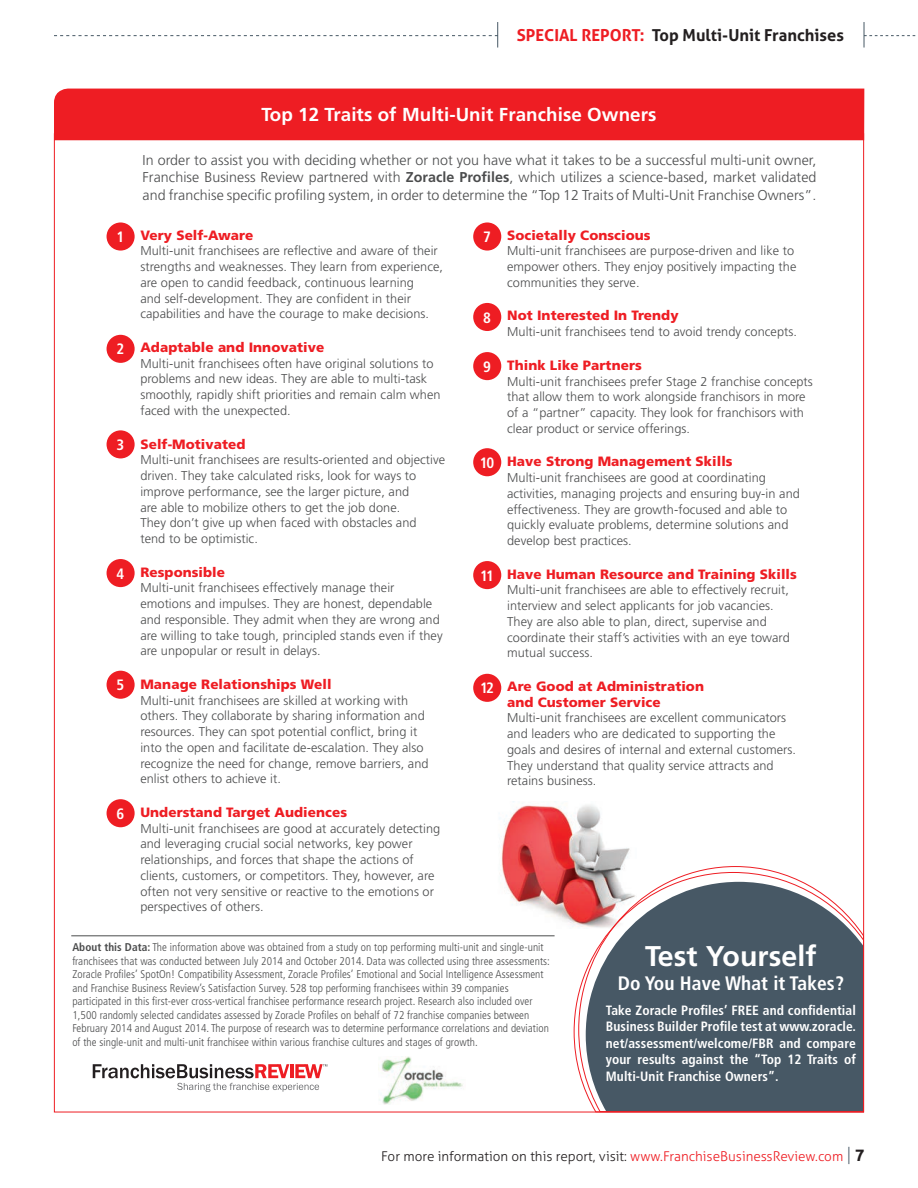
<style>
.page{position:relative;width:918px;height:1188px;background:#fff}
.page>*{position:absolute;margin:0;border:0;box-sizing:border-box;transform-origin:0 0}
.Sidebar_headline{font:700 28.5px "Frutiger LT Std";letter-spacing:.005em;color:#fff}
.Sidebar_text-new{font:700 condensed 19.5px "Frutiger LT Std";letter-spacing:.005em;color:#fff}
.Sidebar_headline-2{font:700 18.75px "Frutiger LT Std";letter-spacing:.005em;color:#fff}
.t1{font:700 16.5px "Aller";color:#231f20}
.Sidebar_text-new-2{font:700 condensed 15px "Frutiger LT Std";color:#fff}
.Sidebar_text-new-3{font:300 14.25px/17.2px "Frutiger LT Std";letter-spacing:.005em;color:#4b4c4d;text-align:justify}
._12_Traits-head{font:900 13.5px/15.8px "Frutiger LT Std";letter-spacing:.005em;color:#ee1d23}
.Sidebar_text-new-4{font:700 condensed 13.5px/16.5px "Frutiger LT Std";letter-spacing:.005em;color:#fff;text-align:justify}
.t2{font:300 13.5px "Aller";color:#231f20}
.Sidebar_text-new-5{font:300 12.75px/15.8px "Frutiger LT Std";letter-spacing:.005em;color:#4b4c4d}
.Sidebar_text-new-6{font:300 condensed 11.25px/13.5px "Frutiger LT Std";letter-spacing:.005em;color:#4b4c4d}
.s1{color:#ee1d23}
.s2{font-weight:700}
.s3{font-size:18.15px;color:#475865}
.s4{font-family:"Ubuntu";font-weight:700;font-size:16.5px}
</style>
<div class="page">
<svg style="left:54px;top:22px;width:444px;height:26px"></svg>
<svg style="left:864px;top:22px;width:52px;height:26px"></svg>
<img style="left:499px;top:805px;width:131px;height:122px">
<svg style="left:573px;top:872px;width:292px;height:241px"></svg>
<svg style="left:578px;top:866px;width:287px;height:246px;background:#6b727c"></svg>
<div style="left:107px;top:222px;width:28px;height:29px;background:#ee1d23;border-radius:50%"></div>
<div style="left:473px;top:222px;width:28px;height:29px;background:#ee1d23;border-radius:50%"></div>
<div style="left:473px;top:303px;width:28px;height:28px;background:#ee1d23;border-radius:50%"></div>
<div style="left:473px;top:352px;width:28px;height:28px;background:#ee1d23;border-radius:50%"></div>
<div style="left:473px;top:448px;width:28px;height:28px;background:#ee1d23;border-radius:50%"></div>
<div style="left:473px;top:561px;width:28px;height:28px;background:#ee1d23;border-radius:50%"></div>
<div style="left:473px;top:674px;width:28px;height:28px;background:#ee1d23;border-radius:50%"></div>
<div style="left:107px;top:335px;width:28px;height:28px;background:#ee1d23;border-radius:50%"></div>
<div style="left:107px;top:430px;width:28px;height:28px;background:#ee1d23;border-radius:50%"></div>
<div style="left:107px;top:559px;width:28px;height:28px;background:#ee1d23;border-radius:50%"></div>
<div style="left:107px;top:671px;width:28px;height:28px;background:#ee1d23;border-radius:50%"></div>
<div style="left:107px;top:799px;width:28px;height:28px;background:#ee1d23;border-radius:50%"></div>
<svg style="left:93px;top:1064px;width:234px;height:28px"></svg>
<img style="left:379px;top:1056px;width:84px;height:49px">
<hr style="left:71px;top:936px;width:484px;height:1px;background:#4b4c4d">
<div style="left:53px;top:88px;width:812px;height:53px;background:#ee1d23"></div>
<p class="t1" style="left:517px;top:25px;width:329px"><span class="s1">SPECIAL REPORT:</span> Top Multi-Unit Franchises</p>
<p class="Sidebar_headline-2" style="left:261px;top:104px;width:397px">Top 12 Traits of Multi-Unit Franchise Owners</p>
<p class="Sidebar_text-new-3" style="left:143px;top:152px;width:675px">In order to assist you with deciding whether or not you have what it takes to be a successful multi-unit owner, Franchise Business Review partnered with <span class="s2">Zoracle Profiles</span>, which utilizes a science-based, market validated and franchise specific profiling system, in order to determine the “Top 12 Traits of Multi-Unit Franchise Owners”.</p>
<p class="_12_Traits-head" style="left:140px;top:227px;width:114px">Very Self-Aware</p>
<p class="Sidebar_text-new-5" style="left:140px;top:243px;width:304px">Multi-unit franchisees are reflective and aware of their strengths and weaknesses. They learn from experience, are open to candid feedback, continuous learning<br>and self-development. They are confident in their capabilities and have the courage to make decisions.</p>
<p class="_12_Traits-head" style="left:140px;top:339px;width:185px">Adaptable and Innovative</p>
<p class="Sidebar_text-new-5" style="left:140px;top:356px;width:302px">Multi-unit franchisees often have original solutions to problems and new ideas. They are able to multi-task smoothly, rapidly shift priorities and remain calm when faced with the unexpected.</p>
<p class="_12_Traits-head" style="left:140px;top:436px;width:107px">Self-Motivated</p>
<p class="Sidebar_text-new-5" style="left:140px;top:452px;width:306px">Multi-unit franchisees are results-oriented and objective driven. They take calculated risks, look for ways to improve performance, see the larger picture, and<br>are able to mobilize others to get the job done.<br>They don’t give up when faced with obstacles and<br>tend to be optimistic.</p>
<p class="_12_Traits-head" style="left:140px;top:564px;width:86px">Responsible</p>
<p class="Sidebar_text-new-5" style="left:140px;top:580px;width:304px">Multi-unit franchisees effectively manage their emotions and impulses. They are honest, dependable and responsible. They admit when they are wrong and are willing to take tough, principled stands even if they are unpopular or result in delays.</p>
<p class="_12_Traits-head" style="left:140px;top:676px;width:193px">Manage Relationships Well</p>
<p class="Sidebar_text-new-5" style="left:140px;top:693px;width:290px">Multi-unit franchisees are skilled at working with others. They collaborate by sharing information and resources. They can spot potential conflict, bring it into the open and facilitate de-escalation. They also recognize the need for change, remove barriers, and enlist others to achieve it.</p>
<p class="_12_Traits-head" style="left:140px;top:804px;width:208px">Understand Target Audiences</p>
<p class="Sidebar_text-new-5" style="left:140px;top:821px;width:302px">Multi-unit franchisees are good at accurately detecting and leveraging crucial social networks, key power relationships, and forces that shape the actions of clients, customers, or competitors. They, however, are often not very sensitive or reactive to the emotions or perspectives of others.</p>
<p class="Sidebar_text-new-2" style="left:117px;top:228px;width:9px">1</p>
<p class="Sidebar_text-new-2" style="left:483px;top:228px;width:9px">7</p>
<p class="Sidebar_text-new-2" style="left:483px;top:309px;width:9px">8</p>
<p class="Sidebar_text-new-2" style="left:483px;top:358px;width:9px">9</p>
<p class="Sidebar_text-new-2" style="left:117px;top:340px;width:9px">2</p>
<p class="Sidebar_text-new-2" style="left:117px;top:436px;width:9px">3</p>
<p class="Sidebar_text-new-2" style="left:480px;top:454px;width:16px">10</p>
<p class="Sidebar_text-new-2" style="left:117px;top:565px;width:9px">4</p>
<p class="Sidebar_text-new-2" style="left:480px;top:567px;width:15px">11</p>
<p class="Sidebar_text-new-2" style="left:117px;top:676px;width:9px">5</p>
<p class="Sidebar_text-new-2" style="left:480px;top:679px;width:15px">12</p>
<p class="Sidebar_text-new-2" style="left:117px;top:805px;width:9px">6</p>
<p class="_12_Traits-head" style="left:507px;top:227px;width:145px">Societally Conscious</p>
<p class="Sidebar_text-new-5" style="left:507px;top:243px;width:291px">Multi-unit franchisees are purpose-driven and like to empower others. They enjoy positively impacting the communities they serve.</p>
<p class="_12_Traits-head" style="left:507px;top:308px;width:173px">Not Interested In Trendy</p>
<p class="Sidebar_text-new-5" style="left:507px;top:324px;width:291px">Multi-unit franchisees tend to avoid trendy concepts.</p>
<p class="_12_Traits-head" style="left:507px;top:357px;width:136px">Think Like Partners</p>
<p class="Sidebar_text-new-5" style="left:507px;top:373px;width:307px">Multi-unit franchisees prefer Stage 2 franchise concepts that allow them to work alongside franchisors in more of a “partner” capacity. They look for franchisors with clear product or service offerings.</p>
<p class="_12_Traits-head" style="left:507px;top:454px;width:227px">Have Strong Management Skills</p>
<p class="Sidebar_text-new-5" style="left:507px;top:470px;width:294px">Multi-unit franchisees are good at coordinating activities, managing projects and ensuring buy-in and effectiveness. They are growth-focused and able to quickly evaluate problems, determine solutions and develop best practices.</p>
<p class="_12_Traits-head" style="left:507px;top:566px;width:291px">Have Human Resource and Training Skills</p>
<p class="Sidebar_text-new-5" style="left:507px;top:582px;width:284px">Multi-unit franchisees are able to effectively recruit, interview and select applicants for job vacancies.<br>They are also able to plan, direct, supervise and coordinate their staff’s activities with an eye toward mutual success.</p>
<p class="_12_Traits-head" style="left:507px;top:678px;width:198px">Are Good at Administration and Customer Service</p>
<p class="Sidebar_text-new-5" style="left:507px;top:710px;width:291px">Multi-unit franchisees are excellent communicators and leaders who are dedicated to supporting the goals and desires of internal and external customers.<br>They understand that quality service attracts and retains business.</p>
<p class="Sidebar_text-new-6" style="left:72px;top:941px;width:479px"><span class="s2">About this Data:</span> The information above was obtained from a study on top performing multi-unit and single-unit franchisees that was conducted between July 2014 and October 2014. Data was collected using three assessments:<br>Zoracle Profiles’ SpotOn! Compatibility Assessment, Zoracle Profiles’ Emotional and Social Intelligence Assessment and Franchise Business Review’s Satisfaction Survey. 528 top performing franchisees within 39 companies participated in this first-ever cross-vertical franchisee performance research project. Research also included over 1,500 randomly selected candidates assessed by Zoracle Profiles on behalf of 72 franchise companies between February 2014 and August 2014. The purpose of research was to determine performance correlations and deviation of the single-unit and multi-unit franchisee within various franchise cultures and stages of growth.</p>
<p class="Sidebar_headline" style="left:645px;top:939px;width:173px">Test Yourself</p>
<p class="Sidebar_text-new" style="left:618px;top:971px;width:228px">Do You Have What it Takes?</p>
<p class="Sidebar_text-new-4" style="left:606px;top:1002px;width:252px">Take Zoracle Profiles’ FREE and confidential Business Builder Profile test at www.zoracle. net/assessment/welcome/FBR and compare your results against the “Top 12 Traits of Multi-Unit Franchise Owners”.</p>
<p class="t2" style="left:381px;top:1148px;width:485px">For more information on this report, visit: <span class="s1">www.FranchiseBusinessReview.com</span> <span class="s3">|</span> <span class="s4">7</span></p>
</div>
